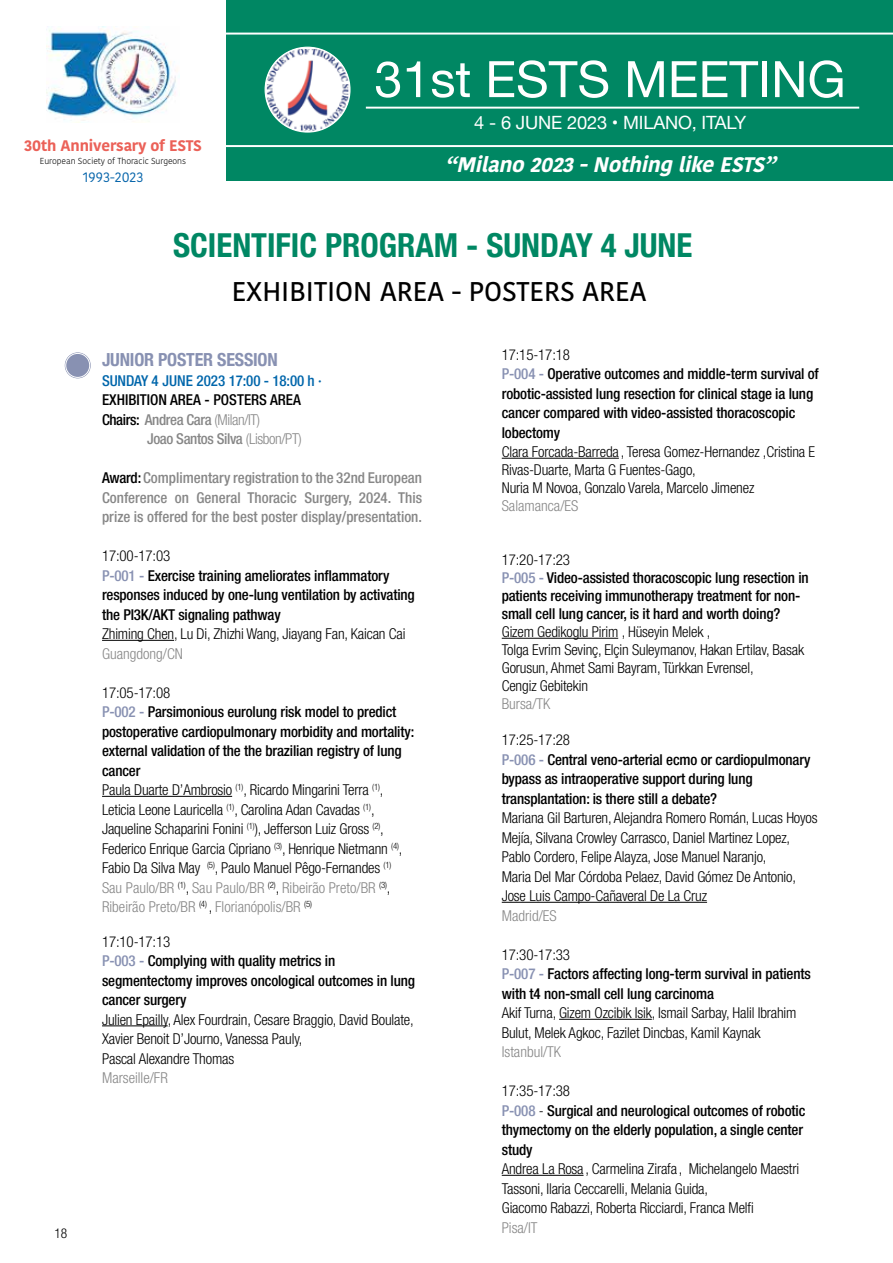
<style>
.page{position:relative;width:893px;height:1263px;background:#fff}
.page>*{position:absolute;margin:0;border:0;box-sizing:border-box;transform-origin:0 0}
.t1{font:50.25px "Helvetica Neue";color:#fff}
.t2{font:700 condensed 33px "Helvetica Neue";color:#008763}
.t3{font:500 27px "Kohinoor Devanagari";color:#000}
.t4{font:italic 700 21px "Kohinoor Telugu";color:#fff}
.t5{font:18.3px "Helvetica Neue";letter-spacing:-.01em;color:#fff}
.t6{font:700 condensed 18px "Helvetica Neue";letter-spacing:-.01em;color:#8891b2}
.t7{font:700 15.3px "Kohinoor Devanagari";letter-spacing:-.01em;color:#eb6158}
.t8{font:300 condensed 15px/19.5px "Helvetica Neue LT Com";letter-spacing:-.01em;color:#000}
.t9{font:500 condensed 15px/19.5px "Helvetica Neue LT Com";letter-spacing:-.01em;color:#000}
.t10{font:500 condensed 15px/19.5px "Helvetica Neue LT Com";color:#878787;text-align:justify}
.t11{font:300 condensed 15px "Helvetica Neue LT Com";color:#878787}
.t12{font:500 condensed 15px "Helvetica Neue LT Com";letter-spacing:-.01em;color:#0066ab}
.t13{font:500 condensed 15px "Helvetica Neue LT Com";letter-spacing:-.025em;color:#878787}
.t14{font:13.8px "Kohinoor Devanagari";color:#0564aa}
.t15{font:300 condensed 13.5px "Helvetica Neue LT Com";color:#000}
.t16{font:300 8.7px "Kohinoor Devanagari";letter-spacing:-.01em;color:#000}
.s1{color:#878787}
.s2{font-weight:300;color:#878787}
.s3{font-weight:300}
.s4{color:#000}
.s5{color:#8891b2}
.s6{font-weight:500;color:#8891b2}
.s7{font-weight:500}
</style>
<div class="page">
<div style="left:0;top:0;width:893px;height:181px;background:#008763"></div>
<div style="left:0;top:0;width:226px;height:202px;background:#fff"></div>
<hr style="left:226px;top:145px;width:667px;height:2px;background:#fff">
<hr style="left:226px;top:33px;width:667px;height:2px;background:#fff">
<hr style="left:366px;top:107px;width:493px;height:2px;background:#fff">
<img style="left:267px;top:49px;width:81px;height:82px">
<img style="left:46px;top:27px;width:134px;height:94px">
<hr style="left:102px;top:640px;width:72px;height:1px;background:#000">
<hr style="left:102px;top:796px;width:130px;height:1px;background:#000">
<hr style="left:102px;top:1025px;width:66px;height:1px;background:#000">
<hr style="left:502px;top:458px;width:117px;height:1px;background:#000">
<hr style="left:502px;top:638px;width:116px;height:1px;background:#000">
<hr style="left:502px;top:902px;width:205px;height:1px;background:#000">
<hr style="left:559px;top:1019px;width:93px;height:1px;background:#000">
<hr style="left:502px;top:1175px;width:81px;height:1px;background:#000">
<svg style="left:65px;top:352px;width:26px;height:26px"></svg>
<div style="left:63px;top:351px;width:29px;height:29px;border:1px solid #fff;border-radius:50%"></div>
<div style="left:66px;top:353px;width:24px;height:25px;border:1px solid #fff;border-radius:50%"></div>
<p class="t7" style="left:24px;top:132px;width:179px">30th Anniversary of ESTS</p>
<p class="t16" style="left:40px;top:156px;width:148px">European Society of Thoracic Surgeons</p>
<p class="t14" style="left:83px;top:169px;width:62px">1993-2023</p>
<h1 class="t1" style="left:374px;top:43px;width:473px">31st ESTS MEETING</h1>
<p class="t5" style="left:474px;top:109px;width:273px">4 - 6 JUNE 2023 • MILANO, ITALY</p>
<h3 class="t4" style="left:445px;top:153px;width:340px">“Milano2023-NothinglikeESTS”</h3>
<p class="t15" style="left:55px;top:1225px;width:14px">18</p>
<h2 class="t2" style="left:173px;top:218px;width:521px">SCIENTIFIC PROGRAM - SUNDAY 4 JUNE</h2>
<h3 class="t3" style="left:232px;top:275px;width:416px">EXHIBITION AREA - POSTERS AREA</h3>
<p class="t6" style="left:102px;top:345px;width:177px">JUNIOR POSTER SESSION</p>
<p class="t12" style="left:102px;top:371px;width:221px">SUNDAY 4 JUNE 2023 17:00 - 18:00 h ·</p>
<p class="t9" style="left:102px;top:390px;width:200px">EXHIBITION AREA - POSTERS AREA<br>Chairs: <span class="s1">Andrea Cara</span> <span class="s2">(Milan/IT)</span></p>
<p class="t13" style="left:147px;top:430px;width:156px">Joao Santos Silva <span class="s3">(Lisbon/PT)</span></p>
<p class="t10" style="left:102px;top:468px;width:322px"><span class="s4">Award:</span> Complimentary registration to the 32nd European Conference on General Thoracic Surgery, 2024. This prize is offered for the best poster display/presentation.</p>
<p class="t9" style="left:102px;top:546px;width:314px"><span class="s3">17:00-17:03<br></span><span class="s5">P-001 -</span> Exercise training ameliorates inflammatory responses induced by one-lung ventilation by activating the PI3K/AKT signaling pathway</p>
<p class="t8" style="left:102px;top:624px;width:305px">Zhiming Chen, Lu Di, Zhizhi Wang, Jiayang Fan, Kaican Cai</p>
<p class="t11" style="left:102px;top:645px;width:82px">Guangdong/CN</p>
<p class="t8" style="left:102px;top:683px;width:314px">17:05-17:08<br><span class="s6">P-002 -</span> <span class="s7">Parsimonious eurolung risk model to predict postoperative cardiopulmonary morbidity and mortality: external validation of the the brazilian registry of lung cancer<br></span>Paula Duarte D’Ambrosio <sup>(1)</sup>, Ricardo Mingarini Terra <sup>(1)</sup>, Leticia Leone Lauricella <sup>(1)</sup>, Carolina Adan Cavadas <sup>(1)</sup>, Jaqueline Schaparini Fonini <sup>(1)</sup>), Jefferson Luiz Gross <sup>(2)</sup>, Federico Enrique Garcia Cipriano <sup>(3)</sup>, Henrique Nietmann <sup>(4)</sup>, Fabio Da Silva May <sup>(5)</sup>, Paulo Manuel Pêgo-Fernandes <sup>(1)<br></sup><span class="s1">Sau Paulo/BR</span> <sup>(1)</sup>, <span class="s1">Sau Paulo/BR</span> <sup>(2)</sup>, <span class="s1">Ribeirão Preto/BR</span> <sup>(3)</sup>, <span class="s1">Ribeirão Preto/BR</span> <sup>(4)</sup> , <span class="s1">Florianópolis/BR</span> <sup>(5)</sup></p>
<p class="t9" style="left:102px;top:931px;width:315px"><span class="s3">17:10-17:13<br></span><span class="s5">P-003 -</span> Complying with quality metrics in segmentectomy improves oncological outcomes in lung cancer surgery</p>
<p class="t8" style="left:102px;top:1010px;width:313px">Julien Epailly, Alex Fourdrain, Cesare Braggio, David Boulate,<br>Xavier Benoit D’Journo, Vanessa Pauly,<br>Pascal Alexandre Thomas</p>
<p class="t11" style="left:102px;top:1069px;width:67px">Marseille/FR</p>
<p class="t9" style="left:502px;top:344px;width:318px"><span class="s3">17:15-17:18<br></span><span class="s5">P-004 -</span> Operative outcomes and middle-term survival of robotic-assisted lung resection for clinical stage ia lung cancer compared with video-assisted thoracoscopic lobectomy</p>
<p class="t8" style="left:502px;top:443px;width:315px;line-height:18px">Clara Forcada-Barreda , Teresa Gomez-Hernandez ,Cristina E<br>Rivas-Duarte, Marta G Fuentes-Gago,<br>Nuria M Novoa, Gonzalo Varela, Marcelo Jimenez</p>
<p class="t11" style="left:502px;top:497px;width:78px">Salamanca/ES</p>
<p class="t9" style="left:502px;top:551px;width:308px;line-height:18px"><span class="s3">17:20-17:23<br></span><span class="s5">P-005 -</span> Video-assisted thoracoscopic lung resection in patients receiving immunotherapy treatment for non&shy;small cell lung cancer, is it hard and worth doing?</p>
<p class="t8" style="left:502px;top:623px;width:304px;line-height:18px">Gizem Gedikoglu Pirim , Hüseyin Melek ,<br>Tolga Evrim Sevinç, Elçin Suleymanov, Hakan Ertilav, Basak Gorusun, Ahmet Sami Bayram, Türkkan Evrensel,<br>Cengiz Gebitekin</p>
<p class="t11" style="left:502px;top:695px;width:50px">Bursa/TK</p>
<p class="t9" style="left:502px;top:730px;width:310px"><span class="s3">17:25-17:28<br></span><span class="s5">P-006 -</span> Central veno-arterial ecmo or cardiopulmonary bypass as intraoperative support during lung transplantation: is there still a debate?</p>
<p class="t8" style="left:502px;top:808px;width:317px">Mariana Gil Barturen, Alejandra Romero Román, Lucas Hoyos Mejía, Silvana Crowley Carrasco, Daniel Martinez Lopez, Pablo Cordero, Felipe Alayza, Jose Manuel Naranjo,<br>Maria Del Mar Córdoba Pelaez, David Gómez De Antonio, Jose Luis Campo-Cañaveral De La Cruz</p>
<p class="t11" style="left:502px;top:907px;width:56px">Madrid/ES</p>
<p class="t9" style="left:502px;top:944px;width:311px"><span class="s3">17:30-17:33<br></span><span class="s5">P-007 -</span> Factors affecting long-term survival in patients with t4 non-small cell lung carcinoma</p>
<p class="t8" style="left:502px;top:1003px;width:296px">Akif Turna, Gizem Ozcibik Isik, Ismail Sarbay, Halil Ibrahim<br>Bulut, Melek Agkoc, Fazilet Dincbas, Kamil Kaynak</p>
<p class="t11" style="left:502px;top:1043px;width:61px">Istanbul/TK</p>
<p class="t9" style="left:502px;top:1081px;width:305px"><span class="s3">17:35-17:38<br></span><span class="s5">P-008</span> <span class="s3">-</span> Surgical and neurological outcomes of robotic thymectomy on the elderly population, a single center study</p>
<p class="t8" style="left:502px;top:1159px;width:299px">Andrea La Rosa , Carmelina Zirafa , Michelangelo Maestri<br>Tassoni, Ilaria Ceccarelli, Melania Guida,<br>Giacomo Rabazzi, Roberta Ricciardi, Franca Melfi</p>
<p class="t11" style="left:502px;top:1219px;width:37px">Pisa/IT</p>
</div>
